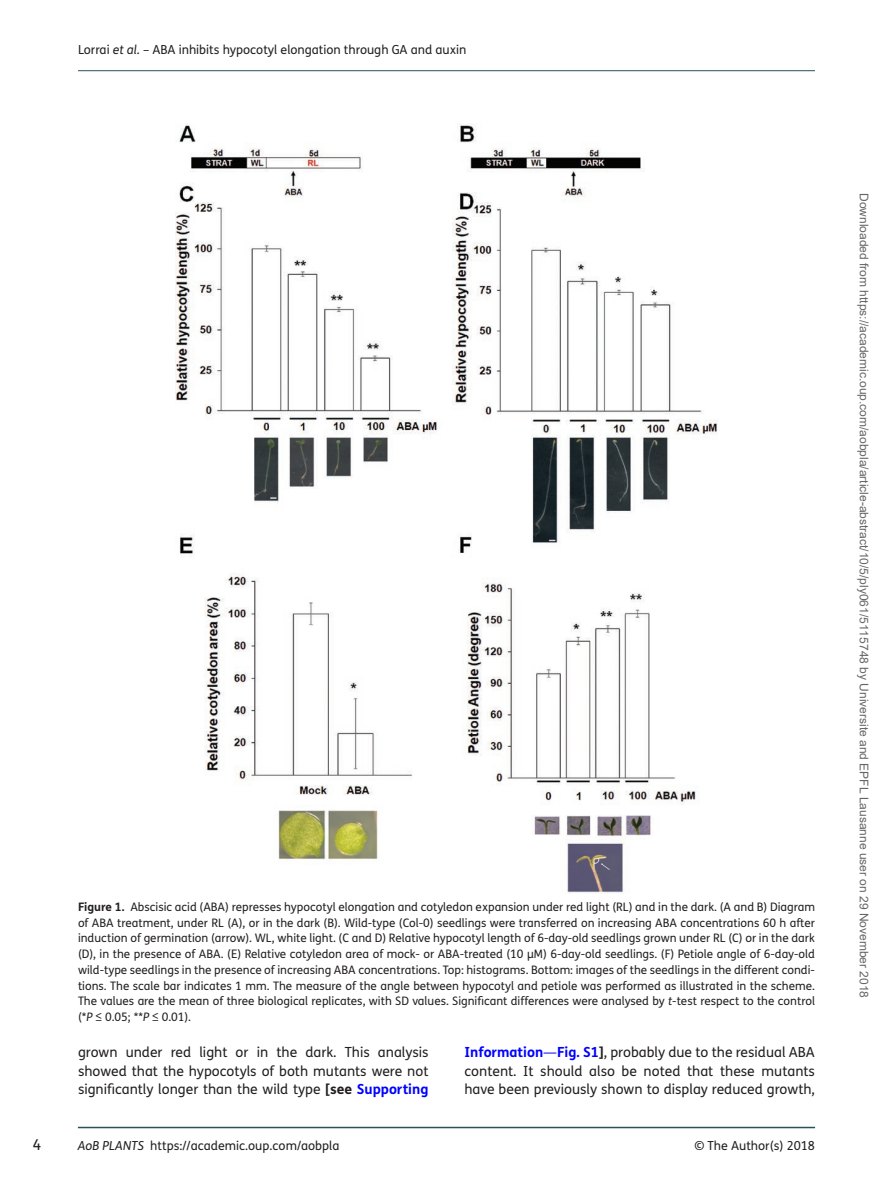
<style>
.page{position:relative;width:893px;height:1191px;background:#fff}
.page>*{position:absolute;margin:0;border:0;box-sizing:border-box;transform-origin:0 0}
.t1{font:15px "FS Me";color:#231f20}
.t2{font:13.95px/18.5px "FS Me";color:#231f20;text-align:justify}
.t3{font:12.45px "FS Me";color:#231f20}
.t4{font:12px "Arial";color:#666}
.t5{font:11.7px/15.8px "FS Me";color:#231f20;text-align:justify}
.s1{font-style:italic}
.s2{font-weight:700}
.s3{font-weight:700;color:#00f}
.s4{color:#00f}
</style>
<div class="page">
<hr style="left:78px;top:70px;width:737px;height:1px;background:#295157">
<hr style="left:78px;top:1126px;width:737px;height:2px;background:#295157">
<img style="left:176px;top:124px;width:541px;height:769px">
<p class="t3" style="left:78px;top:41px;width:390px">Lorrai <span class="s1">et al.</span> – ABA inhibits hypocotyl elongation through GA and auxin</p>
<p class="t5" style="left:78px;top:898px;width:738px"><span class="s2">Figure 1.</span> Abscisic acid (ABA) represses hypocotyl elongation and cotyledon expansion under red light (RL) and in the dark. (A and B) Diagram of ABA treatment, under RL (A), or in the dark (B). Wild-type (Col-0) seedlings were transferred on increasing ABA concentrations 60 h after induction of germination (arrow). WL, white light. (C and D) Relative hypocotyl length of 6-day-old seedlings grown under RL (C) or in the dark (D), in the presence of ABA. (E) Relative cotyledon area of mock- or ABA-treated (10 µM) 6-day-old seedlings. (F) Petiole angle of 6-day-old wild-type seedlings in the presence of increasing ABA concentrations. Top: histograms. Bottom: images of the seedlings in the different condi&shy;tions. The scale bar indicates 1 mm. The measure of the angle between hypocotyl and petiole was performed as illustrated in the scheme.<br>The values are the mean of three biological replicates, with SD values. Significant differences were analysed by <span class="s1">t</span>-test respect to the control (*<span class="s1">P</span> ≤ 0.05; **<span class="s1">P</span> ≤ 0.01).</p>
<p class="t2" style="left:78px;top:1042px;width:352px">grown under red light or in the dark. This analysis showed that the hypocotyls of both mutants were not significantly longer than the wild type <span class="s2">[see</span> <span class="s3">Supporting</span></p>
<p class="t2" style="left:464px;top:1042px;width:352px"><span class="s3">Information</span><span class="s4">—</span><span class="s3">Fig. S1</span><span class="s2">]</span>, probably due to the residual ABA content. It should also be noted that these mutants have been previously shown to display reduced growth,</p>
<p class="t1" style="left:33px;top:1134px;width:10px">4</p>
<p class="t3" style="left:78px;top:1137px;width:263px"><span class="s1">AoB PLANTS</span> https://academic.oup.com/aobpla</p>
<p class="t3" style="left:694px;top:1137px;width:122px">© The Author(s) 2018</p>
<p class="t4" style="left:868px;top:193px;width:806px;rotate:90deg">Downloaded from https://academic.oup.com/aobpla/article-abstract/10/5/ply061/5115748 by Universite and EPFL Lausanne user on 29 November 2018</p>
</div>
